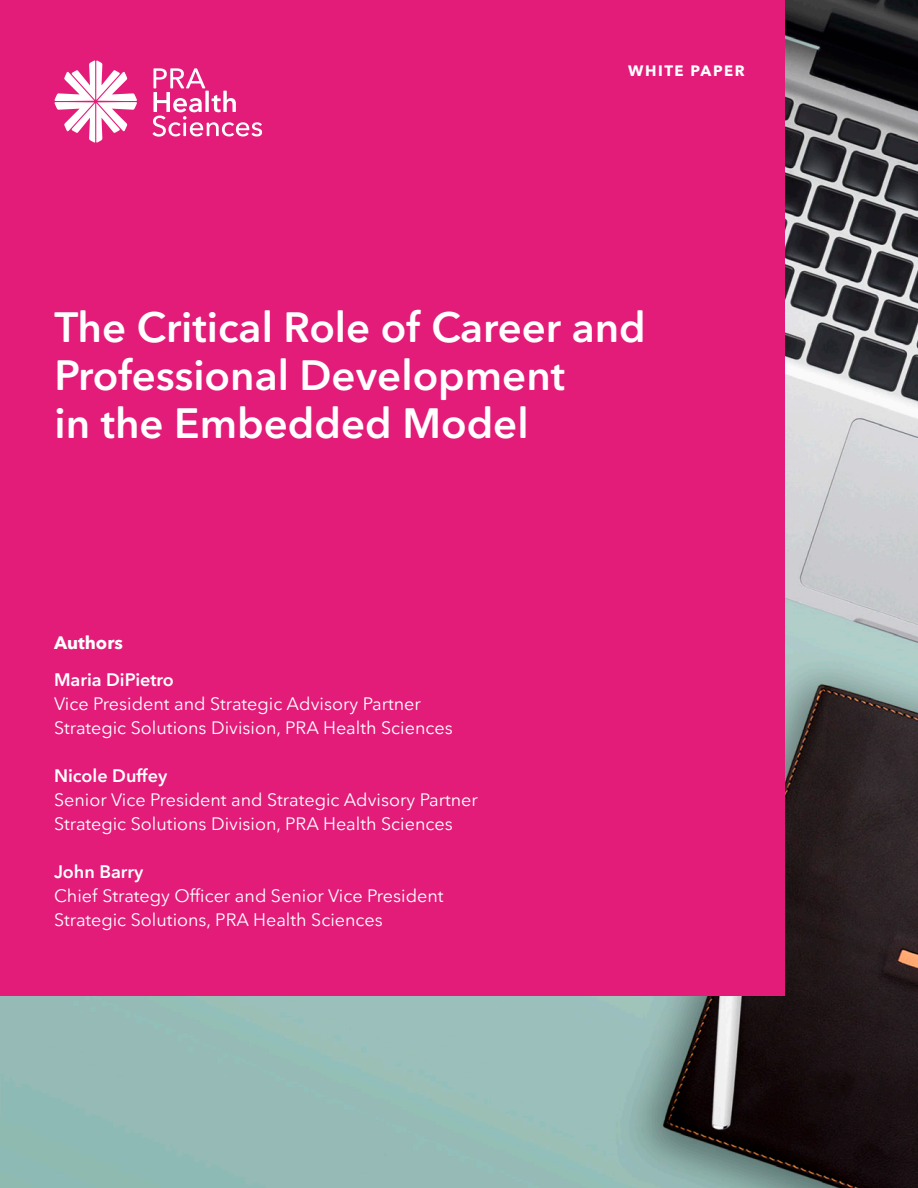
<style>
.page{position:relative;width:918px;height:1188px;background:#fff}
.page>*{position:absolute;margin:0;border:0;box-sizing:border-box;transform-origin:0 0}
.White_Paper_Title{font:600 42px/48px "PRA Sans";color:#fff}
.Author_Title___Compa{font:18px/24px "PRA Sans";color:#fff}
.Author_Name{font:600 18px "PRA Sans";color:#fff}
.Author_Name-2{font:18px "PRA Sans MS Bold";color:#fff}
.t1{font:700 15px "PRA Sans";letter-spacing:.1em;color:#fff}
</style>
<div class="page">
<img style="left:0;top:0;width:918px;height:1188px">
<div style="left:0;top:0;width:785px;height:996px;background:#e31c79"></div>
<svg style="left:54px;top:60px;width:83px;height:83px"></svg>
<svg style="left:153px;top:68px;width:109px;height:69px"></svg>
<p class="t1" style="left:628px;top:61px;width:118px">WHITE PAPER</p>
<p class="White_Paper_Title" style="left:55px;top:303px;width:593px">The Critical Role of Career and<br>Professional Development<br>in the Embedded Model</p>
<p class="Author_Name-2" style="left:54px;top:631px;width:70px">Authors</p>
<p class="Author_Name" style="left:54px;top:669px;width:121px">Maria DiPietro</p>
<p class="Author_Title___Compa" style="left:54px;top:692px;width:400px">Vice President and Strategic Advisory Partner<br>Strategic Solutions Division, PRA Health Sciences</p>
<p class="Author_Name" style="left:54px;top:765px;width:115px">Nicole Duffey</p>
<p class="Author_Title___Compa" style="left:54px;top:788px;width:426px">Senior Vice President and Strategic Advisory Partner</p>
<p class="Author_Title___Compa" style="left:54px;top:812px;width:400px">Strategic Solutions Division, PRA Health Sciences</p>
<p class="Author_Name" style="left:54px;top:861px;width:91px">John Barry</p>
<p class="Author_Title___Compa" style="left:54px;top:884px;width:391px">Chief Strategy Officer and Senior Vice President<br>Strategic Solutions, PRA Health Sciences</p>
</div>
